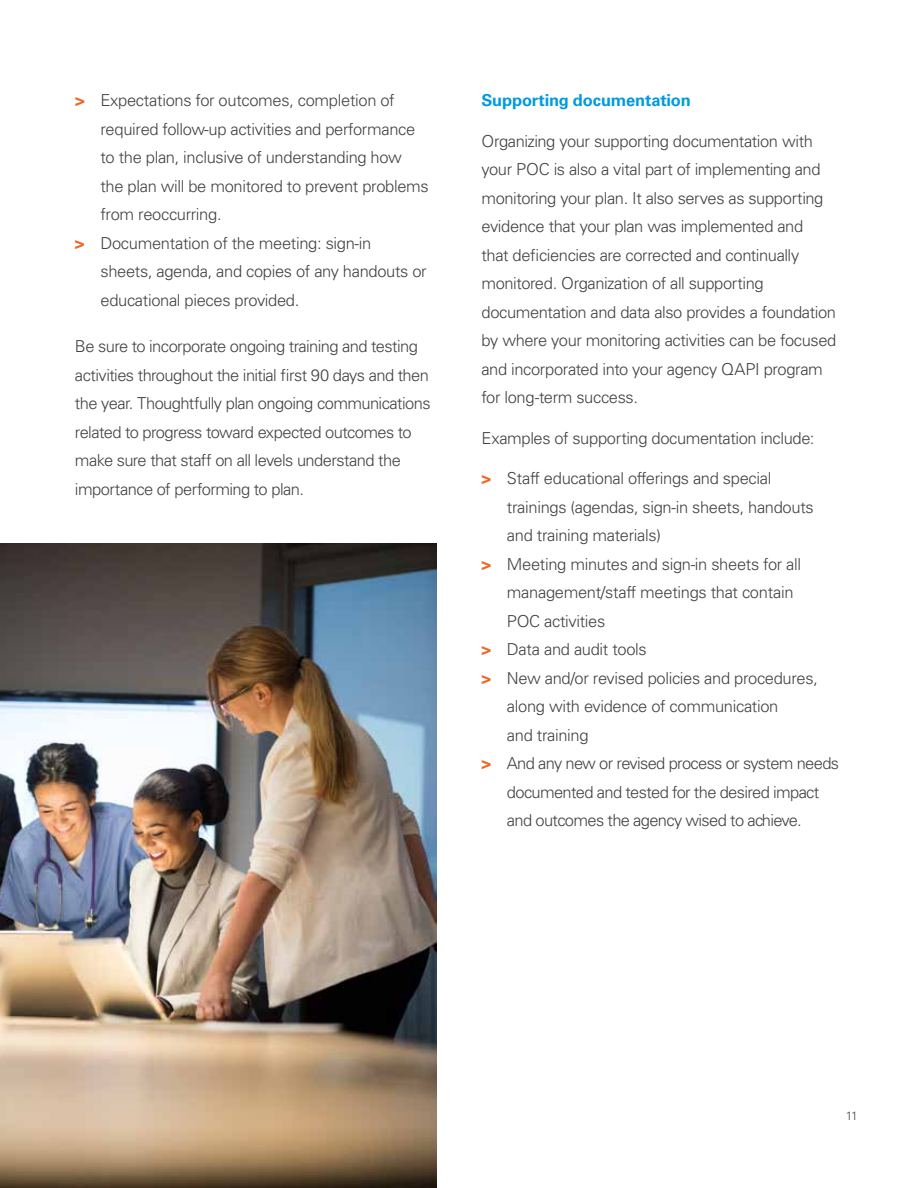
<style>
.page{position:relative;width:918px;height:1188px;background:#fff}
.page>*{position:absolute;margin:0;border:0;box-sizing:border-box;transform-origin:0 0}
.t1{font:300 16.5px/28.5px "Univers LT Std";letter-spacing:-.025em;color:#424243}
.t2{font:700 16.5px "Univers LT Std";letter-spacing:-.01em;color:#009bdf}
.t3{font:300 12px "Univers LT Std";color:#424243}
.s1{font-weight:700;color:#f26522}
</style>
<div class="page">
<img style="left:0;top:543px;width:436px;height:645px">
<p class="t1" style="left:75px;top:86px;width:321px"><span class="s1">&gt;</span> Expectations for outcomes, completion of</p>
<p class="t1" style="left:100px;top:115px;width:316px">required follow-up activities and performance</p>
<p class="t1" style="left:100px;top:143px;width:303px">to the plan, inclusive of understanding how</p>
<p class="t1" style="left:100px;top:172px;width:330px">the plan will be monitored to prevent problems</p>
<p class="t1" style="left:100px;top:200px;width:123px">from reoccurring.</p>
<p class="t1" style="left:75px;top:229px;width:298px"><span class="s1">&gt;</span> Documentation of the meeting: sign-in</p>
<p class="t1" style="left:100px;top:257px;width:328px">sheets, agenda, and copies of any handouts or</p>
<p class="t1" style="left:100px;top:286px;width:200px">educational pieces provided.</p>
<p class="t1" style="left:75px;top:332px;width:357px">Be sure to incorporate ongoing training and testing activities throughout the initial first 90 days and then the year. Thoughtfully plan ongoing communications related to progress toward expected outcomes to make sure that staff on all levels understand the importance of performing to plan.</p>
<p class="t2" style="left:481px;top:91px;width:211px">Supporting documentation</p>
<p class="t1" style="left:481px;top:127px;width:356px">Organizing your supporting documentation with your POC is also a vital part of implementing and monitoring your plan. It also serves as supporting evidence that your plan was implemented and<br>that deficiencies are corrected and continually monitored. Organization of all supporting documentation and data also provides a foundation by where your monitoring activities can be focused and incorporated into your agency QAPI program for long-term success.</p>
<p class="t1" style="left:481px;top:424px;width:334px">Examples of supporting documentation include:</p>
<p class="t1" style="left:481px;top:464px;width:291px"><span class="s1">&gt;</span> Staff educational offerings and special</p>
<p class="t1" style="left:507px;top:493px;width:308px">trainings (agendas, sign-in sheets, handouts</p>
<p class="t1" style="left:507px;top:521px;width:156px">and training materials)</p>
<p class="t1" style="left:481px;top:550px;width:321px"><span class="s1">&gt;</span> Meeting minutes and sign-in sheets for all</p>
<p class="t1" style="left:507px;top:578px;width:288px">management/staff meetings that contain</p>
<p class="t1" style="left:507px;top:607px;width:100px">POC activities</p>
<p class="t1" style="left:481px;top:635px;width:167px"><span class="s1">&gt;</span> Data and audit tools</p>
<p class="t1" style="left:481px;top:664px;width:338px"><span class="s1">&gt;</span> New and/or revised policies and procedures,</p>
<p class="t1" style="left:507px;top:692px;width:273px">along with evidence of communication</p>
<p class="t1" style="left:507px;top:721px;width:83px">and training</p>
<p class="t1" style="left:481px;top:749px;width:359px"><span class="s1">&gt;</span> And any new or revised process or system needs</p>
<p class="t1" style="left:507px;top:778px;width:314px">documented and tested for the desired impact</p>
<p class="t1" style="left:507px;top:806px;width:296px">and outcomes the agency wised to achieve.</p>
<p class="t3" style="left:846px;top:1109px;width:14px">11</p>
</div>
